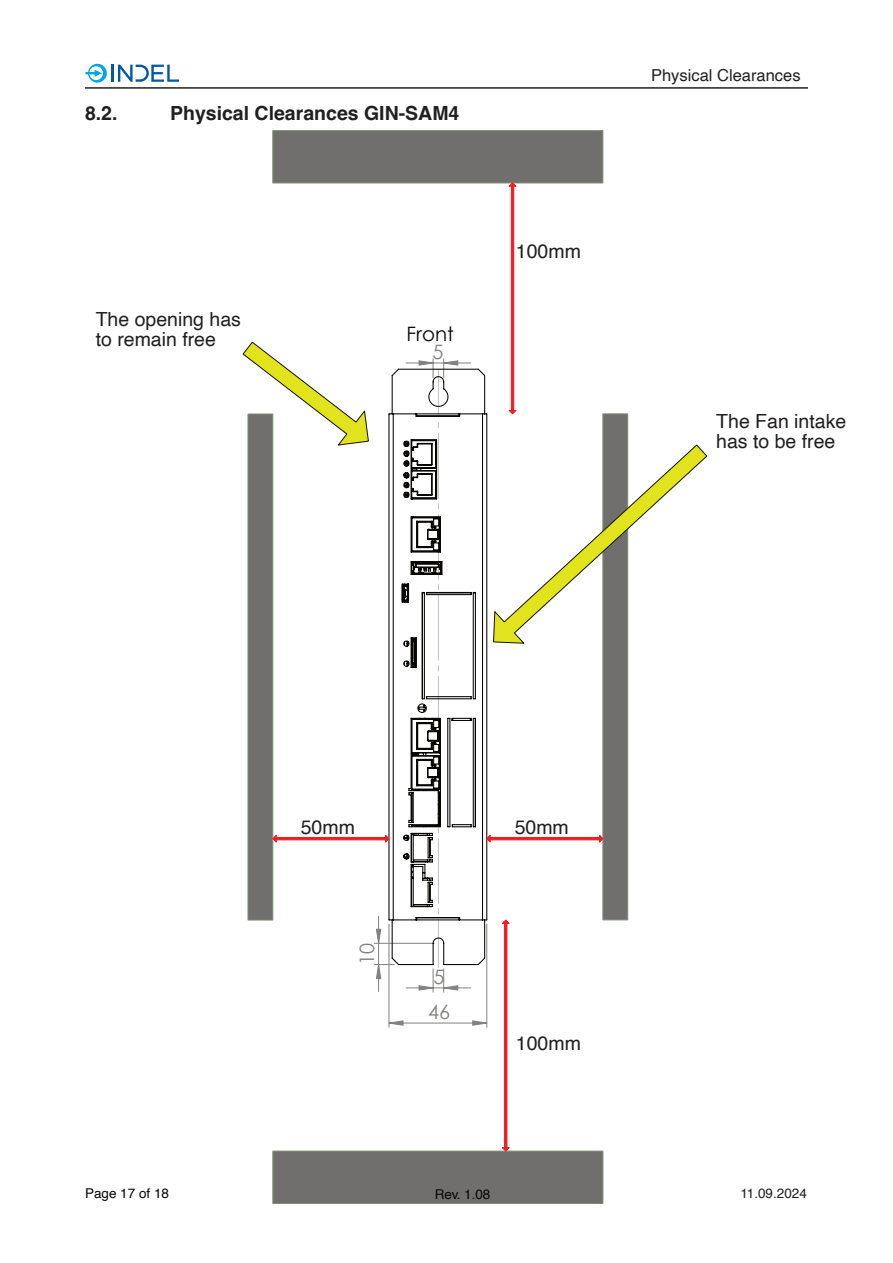
<style>
.page{position:relative;width:893px;height:1263px;background:#fff}
.page>*{position:absolute;margin:0;border:0;box-sizing:border-box;transform-origin:0 0}
.t1{font:19.8px "Century Gothic";color:#82817f}
.t2{font:19.8px "Century Gothic";color:#080704}
.t3{font:19.5px/19.5px "Helvetica";color:#231f20}
.t4{font:700 19.5px "Helvetica";color:#231f20}
.t5{font:16.5px "Helvetica";color:#231f20}
.t6{font:13.5px "Helvetica";color:#080704}
.t7{font:13.5px "Helvetica";color:#231f20}
</style>
<div class="page">
<hr style="left:486px;top:924px;width:1px;height:103px;background:#82817f">
<hr style="left:389px;top:924px;width:1px;height:103px;background:#82817f">
<svg style="left:388px;top:1020px;width:100px;height:6px"></svg>
<svg style="left:374px;top:916px;width:16px;height:75px"></svg>
<svg style="left:388px;top:368px;width:100px;height:598px"></svg>
<svg style="left:406px;top:359px;width:65px;height:633px"></svg>
<div style="left:248px;top:414px;width:25px;height:506px;background:#706f6e;border:1px solid #7b8c72"></div>
<div style="left:603px;top:414px;width:25px;height:506px;background:#706f6e;border:1px solid #7b8c72"></div>
<div style="left:273px;top:130px;width:330px;height:53px;background:#706f6e;border:1px solid #7b8c72"></div>
<div style="left:273px;top:1151px;width:330px;height:52px;background:#706f6e;border:1px solid #7b8c72"></div>
<svg style="left:272px;top:834px;width:117px;height:9px"></svg>
<svg style="left:486px;top:834px;width:117px;height:9px"></svg>
<svg style="left:508px;top:182px;width:9px;height:232px"></svg>
<svg style="left:493px;top:444px;width:214px;height:200px"></svg>
<svg style="left:243px;top:342px;width:126px;height:103px"></svg>
<svg style="left:501px;top:919px;width:9px;height:232px"></svg>
<hr style="left:85px;top:87px;width:723px;height:2px;background:#231f20">
<hr style="left:111px;top:65px;width:3px;height:17px;background:#0158a6">
<svg style="left:118px;top:65px;width:61px;height:17px"></svg>
<svg style="left:85px;top:64px;width:22px;height:19px"></svg>
<p class="t4" style="left:85px;top:105px;width:34px">8.2.</p>
<p class="t4" style="left:170px;top:105px;width:291px">Physical Clearances GIN-SAM4</p>
<p class="t3" style="left:96px;top:311px;width:147px">The opening has to remain free</p>
<p class="t2" style="left:407px;top:326px;width:49px">Front</p>
<p class="t1" style="left:432px;top:344px;width:12px">5</p>
<p class="t3" style="left:516px;top:242px;width:67px">100mm</p>
<p class="t5" style="left:651px;top:69px;width:151px">Physical Clearances</p>
<p class="t3" style="left:716px;top:413px;width:132px">The Fan intake has to be free</p>
<p class="t3" style="left:301px;top:819px;width:56px">50mm</p>
<p class="t3" style="left:515px;top:819px;width:56px">50mm</p>
<p class="t1" style="left:359px;top:965px;width:23px;rotate:-90deg">10</p>
<p class="t1" style="left:434px;top:969px;width:12px">5</p>
<p class="t1" style="left:428px;top:1004px;width:23px">46</p>
<p class="t3" style="left:516px;top:1034px;width:67px">100mm</p>
<p class="t6" style="left:85px;top:1187px;width:86px">Page 17 of 18</p>
<p class="t6" style="left:435px;top:1188px;width:57px">Rev. 1.08</p>
<p class="t7" style="left:740px;top:1187px;width:68px">11.09.2024</p>
</div>
